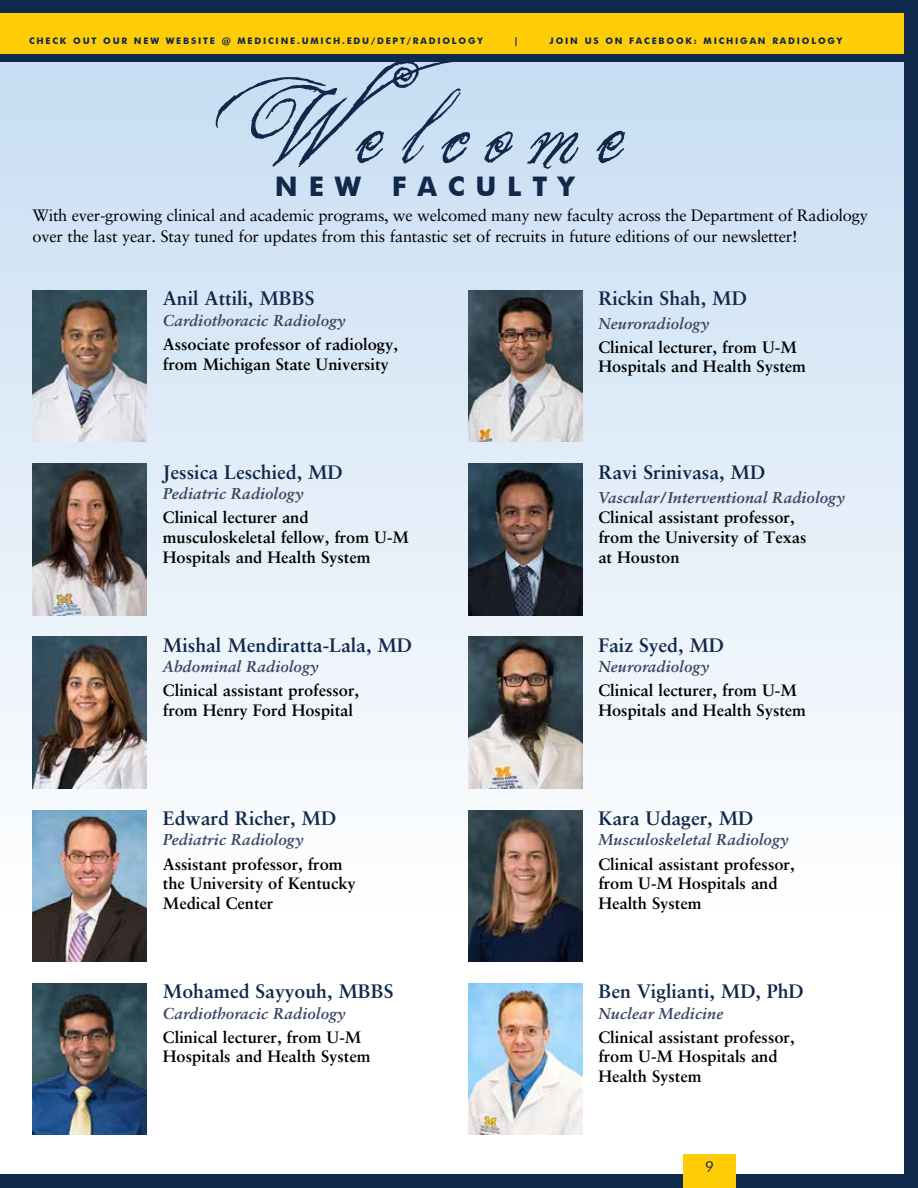
<style>
.page{position:relative;width:918px;height:1188px;background:#fff}
.page>*{position:absolute;margin:0;border:0;box-sizing:border-box;transform-origin:0 0}
.t1{font:52.5px "the King&Queenfont";letter-spacing:.4em;color:#10284b}
.t2{font:700 27px "Futura BT";letter-spacing:.4em;color:#10284b}
.t3{font:700 19.5px "Sabon LT Std";color:#10284b}
.t4{font:700 16.5px/19.8px "Sabon LT Std";color:#000}
.t5{font:16.5px/21px "Sabon LT Std";letter-spacing:-.015em;color:#000}
.t6{font:italic 700 15.75px "Sabon LT Std";letter-spacing:.005em;color:#394361}
.t7{font:15px "Futura BT";color:#10284b}
.t8{font:700 9px "Futura BT";letter-spacing:.2em;color:#10284b}
</style>
<div class="page">
<div style="left:0;top:46px;width:918px;height:863px;background:linear-gradient(to bottom,#c6dcf2,#fdfdfe)"></div>
<div style="left:0;top:54px;width:905px;height:8px;background:#10284b"></div>
<img style="left:468px;top:637px;width:114px;height:151px">
<img style="left:468px;top:464px;width:114px;height:151px">
<img style="left:468px;top:291px;width:114px;height:151px">
<img style="left:32px;top:983px;width:115px;height:151px">
<img style="left:468px;top:983px;width:114px;height:151px">
<img style="left:468px;top:810px;width:114px;height:151px">
<img style="left:32px;top:291px;width:115px;height:151px">
<img style="left:32px;top:810px;width:115px;height:151px">
<img style="left:32px;top:464px;width:115px;height:151px">
<img style="left:32px;top:637px;width:115px;height:151px">
<div style="left:0;top:0;width:918px;height:54px;background:#ffcc08"></div>
<div style="left:0;top:0;width:918px;height:14px;background:#10284b"></div>
<div style="left:0;top:1174px;width:918px;height:14px;background:#10284b"></div>
<div style="left:904px;top:0;width:14px;height:1188px;background:#10284b"></div>
<div style="left:683px;top:1154px;width:53px;height:34px;background:#ffcc08"></div>
<p class="t8" style="left:29px;top:35px;width:455px">CHECK OUT OUR NEW WEBSITE @ MEDICINE.UMICH.EDU/DEPT/RADIOLOGY</p>
<p class="t8" style="left:514px;top:35px;width:6px">|</p>
<p class="t8" style="left:550px;top:35px;width:294px">JOIN US ON FACEBOOK: MICHIGAN RADIOLOGY</p>
<h1 class="t1" style="left:227px;top:114px;width:398px">Welcome</h1>
<h2 class="t2" style="left:275px;top:170px;width:301px">NEW FACULTY</h2>
<p class="t5" style="left:32px;top:204px;width:837px">With ever-growing clinical and academic programs, we welcomed many new faculty across the Department of Radiology over the last year. Stay tuned for updates from this fantastic set of recruits in future editions of our newsletter!</p>
<p class="t3" style="left:163px;top:287px;width:153px">Anil Attili, MBBS</p>
<p class="t6" style="left:163px;top:311px;width:184px">Cardiothoracic Radiology</p>
<p class="t4" style="left:163px;top:334px;width:237px">Associate professor of radiology, from Michigan State University</p>
<p class="t3" style="left:163px;top:460px;width:181px">Jessica Leschied, MD</p>
<p class="t6" style="left:163px;top:484px;width:142px">Pediatric Radiology</p>
<p class="t4" style="left:163px;top:507px;width:248px">Clinical lecturer and musculoskeletal fellow, from U-M<br>Hospitals and Health System</p>
<p class="t3" style="left:163px;top:633px;width:251px">Mishal Mendiratta-Lala, MD</p>
<p class="t6" style="left:163px;top:657px;width:157px">Abdominal Radiology</p>
<p class="t4" style="left:163px;top:680px;width:198px">Clinical assistant professor, from Henry Ford Hospital</p>
<p class="t3" style="left:163px;top:806px;width:175px">Edward Richer, MD</p>
<p class="t6" style="left:163px;top:830px;width:142px">Pediatric Radiology</p>
<p class="t4" style="left:163px;top:854px;width:194px">Assistant professor, from the University of Kentucky<br>Medical Center</p>
<p class="t3" style="left:163px;top:979px;width:232px">Mohamed Sayyouh, MBBS</p>
<p class="t6" style="left:163px;top:1004px;width:184px">Cardiothoracic Radiology</p>
<p class="t4" style="left:163px;top:1027px;width:209px">Clinical lecturer, from U-M<br>Hospitals and Health System</p>
<p class="t3" style="left:598px;top:287px;width:150px">Rickin Shah, MD</p>
<p class="t6" style="left:598px;top:313px;width:112px">Neuroradiology</p>
<p class="t4" style="left:598px;top:337px;width:209px">Clinical lecturer, from U-M<br>Hospitals and Health System</p>
<p class="t3" style="left:598px;top:460px;width:168px">Ravi Srinivasa, MD</p>
<p class="t6" style="left:598px;top:488px;width:248px">Vascular/Interventional Radiology</p>
<p class="t4" style="left:598px;top:507px;width:210px">Clinical assistant professor, from the University of Texas at Houston</p>
<p class="t3" style="left:598px;top:633px;width:127px">Faiz Syed, MD</p>
<p class="t6" style="left:598px;top:657px;width:112px">Neuroradiology</p>
<p class="t4" style="left:598px;top:680px;width:209px">Clinical lecturer, from U-M<br>Hospitals and Health System</p>
<p class="t3" style="left:598px;top:806px;width:156px">Kara Udager, MD</p>
<p class="t6" style="left:598px;top:830px;width:192px">Musculoskeletal Radiology</p>
<p class="t4" style="left:598px;top:854px;width:198px">Clinical assistant professor, from U-M Hospitals and<br>Health System</p>
<p class="t3" style="left:598px;top:979px;width:207px">Ben Viglianti, MD, PhD</p>
<p class="t6" style="left:598px;top:1004px;width:127px">Nuclear Medicine</p>
<p class="t4" style="left:598px;top:1027px;width:198px">Clinical assistant professor, from U-M Hospitals and<br>Health System</p>
<p class="t7" style="left:705px;top:1158px;width:10px">9</p>
</div>
